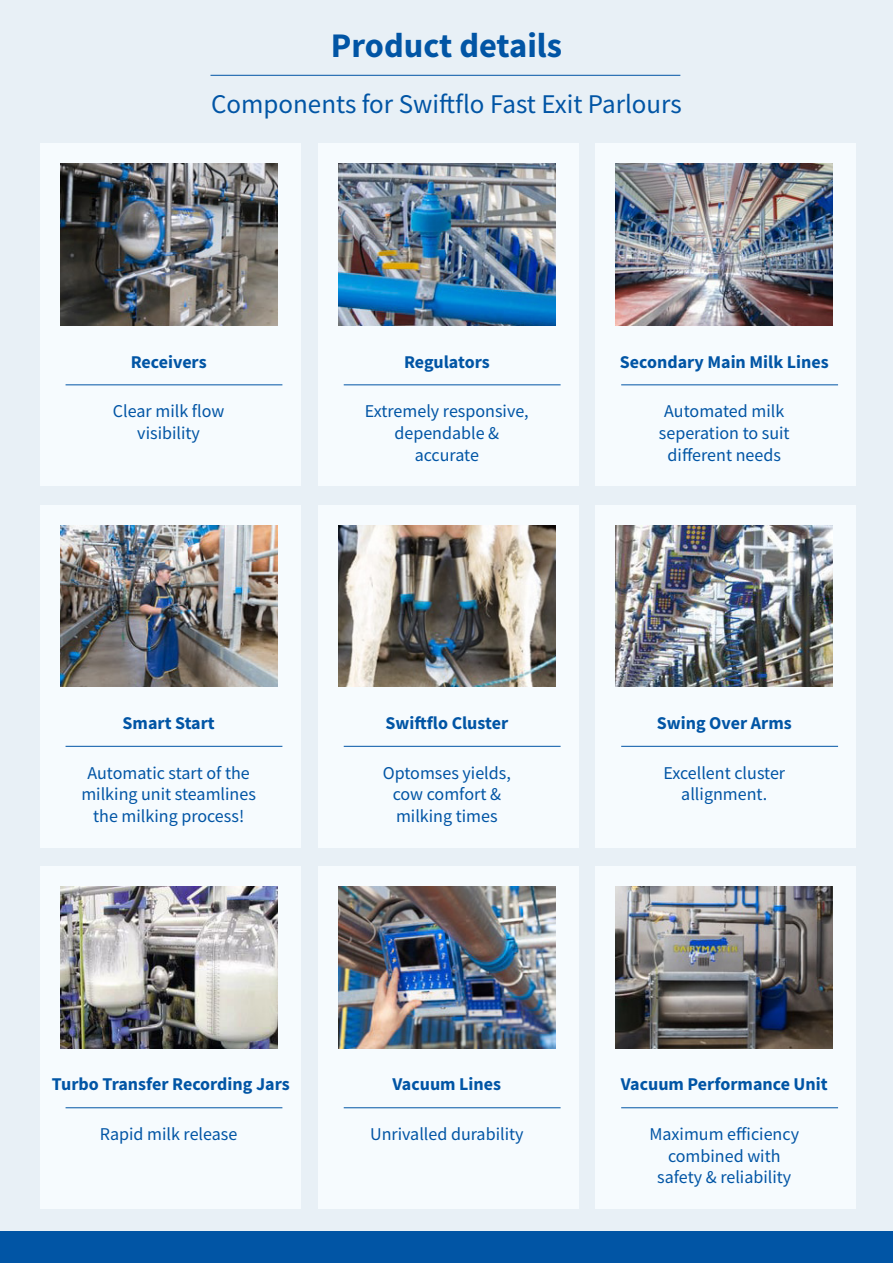
<style>
.page{position:relative;width:893px;height:1263px;background:#e8f0f6}
.page>*{position:absolute;margin:0;border:0;box-sizing:border-box;transform-origin:0 0}
.t1{font:700 34.5px "Source Sans Pro";color:#0155a5}
.t2{font:27px "Source Sans Pro";color:#0155a5}
.t3{font:18px/21.6px "Source Sans Pro";color:#0155a5;text-align:center}
.t4{font:700 18px "Source Sans Pro";color:#0155a5}
</style>
<div class="page">
<div style="left:40px;top:144px;width:260px;height:342px;background:#f6fbfe"></div>
<div style="left:40px;top:505px;width:260px;height:342px;background:#f6fbfe"></div>
<div style="left:40px;top:866px;width:260px;height:343px;background:#f6fbfe"></div>
<div style="left:318px;top:144px;width:261px;height:342px;background:#f6fbfe"></div>
<div style="left:318px;top:505px;width:261px;height:342px;background:#f6fbfe"></div>
<div style="left:318px;top:866px;width:261px;height:343px;background:#f6fbfe"></div>
<div style="left:595px;top:144px;width:261px;height:342px;background:#f6fbfe"></div>
<div style="left:595px;top:505px;width:261px;height:342px;background:#f6fbfe"></div>
<div style="left:595px;top:866px;width:261px;height:343px;background:#f6fbfe"></div>
<img style="left:60px;top:164px;width:217px;height:161px">
<img style="left:60px;top:525px;width:217px;height:162px">
<img style="left:60px;top:887px;width:217px;height:161px">
<img style="left:338px;top:164px;width:217px;height:161px">
<img style="left:338px;top:525px;width:217px;height:162px">
<img style="left:338px;top:887px;width:217px;height:161px">
<img style="left:616px;top:164px;width:217px;height:161px">
<img style="left:616px;top:526px;width:217px;height:161px">
<img style="left:616px;top:887px;width:217px;height:161px">
<hr style="left:66px;top:384px;width:216px;height:1px;background:#0155a5">
<hr style="left:66px;top:746px;width:216px;height:1px;background:#0155a5">
<hr style="left:66px;top:1107px;width:216px;height:1px;background:#0155a5">
<hr style="left:344px;top:384px;width:217px;height:1px;background:#0155a5">
<hr style="left:344px;top:746px;width:217px;height:1px;background:#0155a5">
<hr style="left:344px;top:1107px;width:217px;height:1px;background:#0155a5">
<hr style="left:621px;top:384px;width:217px;height:1px;background:#0155a5">
<hr style="left:621px;top:746px;width:217px;height:1px;background:#0155a5">
<hr style="left:621px;top:1107px;width:217px;height:1px;background:#0155a5">
<div style="left:0;top:1231px;width:893px;height:32px;background:#0155a5"></div>
<hr style="left:210px;top:75px;width:470px;height:1px;background:#0155a5">
<p class="t1" style="left:331px;top:22px;width:233px">Product details</p>
<p class="t2" style="left:211px;top:87px;width:472px">Components for Swiftflo Fast Exit Parlours</p>
<p class="t4" style="left:131px;top:349px;width:77px">Receivers</p>
<p class="t3" style="left:113px;top:400px;width:113px">Clear milk flow visibility</p>
<p class="t4" style="left:404px;top:349px;width:87px">Regulators</p>
<p class="t3" style="left:365px;top:400px;width:165px">Extremely responsive, dependable &amp; accurate</p>
<p class="t4" style="left:620px;top:349px;width:210px">Secondary Main Milk Lines</p>
<p class="t3" style="left:659px;top:400px;width:132px">Automated milk seperation to suit different needs</p>
<p class="t4" style="left:123px;top:711px;width:94px">Smart Start</p>
<p class="t3" style="left:81px;top:762px;width:176px">Automatic start of the milking unit steamlines the milking process!</p>
<p class="t4" style="left:385px;top:711px;width:124px">Swiftflo Cluster</p>
<p class="t3" style="left:383px;top:762px;width:130px">Optomses yields, cow comfort &amp; milking times</p>
<p class="t4" style="left:657px;top:711px;width:136px">Swing Over Arms</p>
<p class="t3" style="left:663px;top:762px;width:123px">Excellent cluster allignment.</p>
<p class="t4" style="left:52px;top:1072px;width:239px">Turbo Transfer Recording Jars</p>
<p class="t3" style="left:100px;top:1123px;width:139px">Rapid milk release</p>
<p class="t4" style="left:392px;top:1072px;width:110px">Vacuum Lines</p>
<p class="t3" style="left:370px;top:1123px;width:155px">Unrivalled durability</p>
<p class="t4" style="left:621px;top:1072px;width:208px">Vacuum Performance Unit</p>
<p class="t3" style="left:649px;top:1123px;width:151px">Maximum efficiency combined with safety &amp; reliability</p>
</div>
